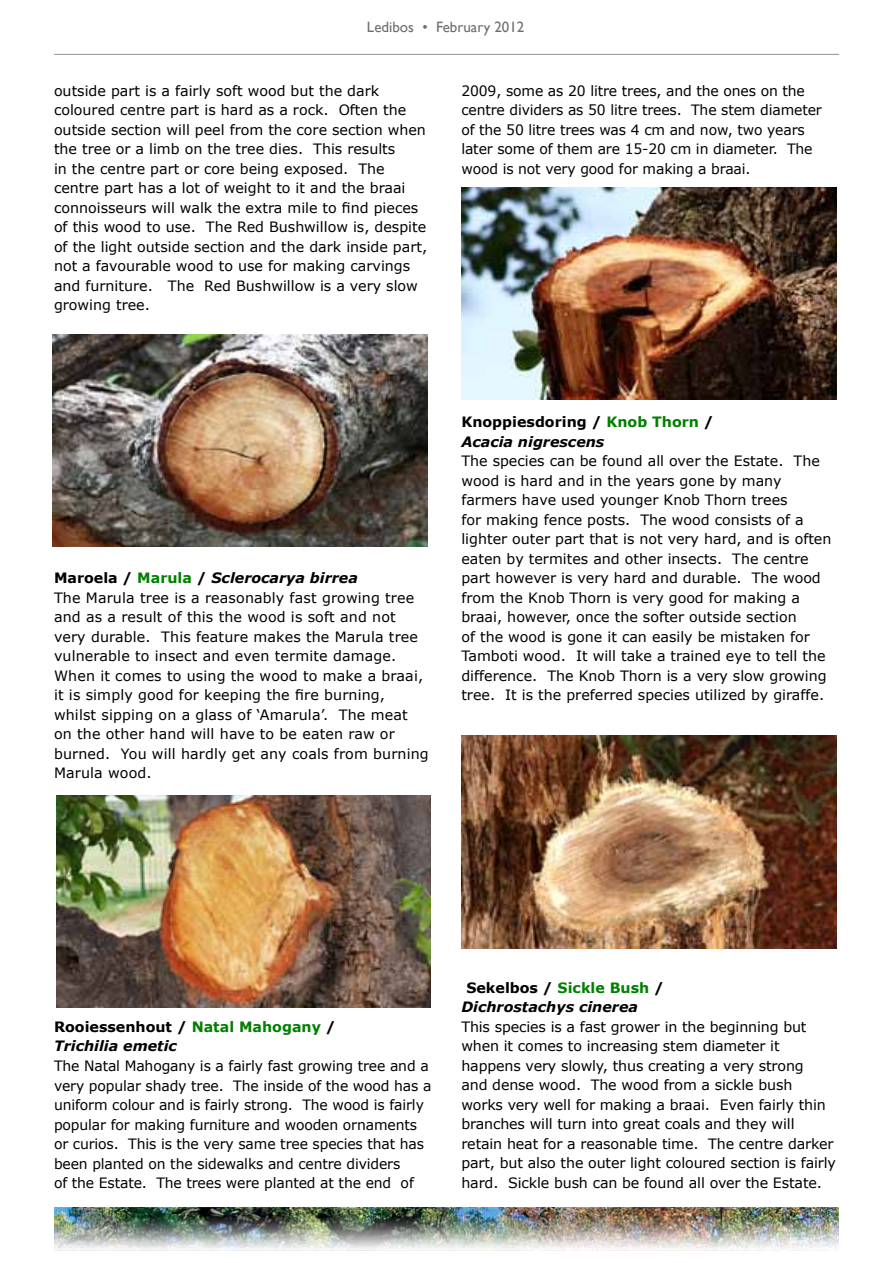
<style>
.page{position:relative;width:893px;height:1263px;background:#fff}
.page>*{position:absolute;margin:0;border:0;box-sizing:border-box;transform-origin:0 0}
.t1{font:15px "Gill Sans";color:#6d6e71}
.t2{font:14.25px/19.5px "Verdana";color:#000}
.t3{font:700 14.25px/19.5px "Verdana";color:#000}
.t4{font:italic 700 14.25px/19.5px "Verdana";color:#000}
.s1{font-weight:700}
.s2{font-weight:700;color:#008000}
.s3{font-weight:700;font-style:italic}
.s4{color:#008000}
.s5{font-style:italic}
.s6{font-style:normal}
.s7{font-style:normal;color:#008000}
</style>
<div class="page">
<img style="left:54px;top:1208px;width:785px;height:43px">
<hr style="left:54px;top:54px;width:785px;height:1px;background:#939598">
<img style="left:52px;top:334px;width:375px;height:213px">
<img style="left:57px;top:795px;width:373px;height:213px">
<img style="left:461px;top:187px;width:375px;height:213px">
<img style="left:461px;top:736px;width:375px;height:212px">
<p class="t1" style="left:367px;top:18px;width:159px">Ledibos • February 2012</p>
<p class="t2" style="left:54px;top:81px;width:375px">outside part is a fairly soft wood but the dark coloured centre part is hard as a rock. Often the outside section will peel from the core section when the tree or a limb on the tree dies. This results<br>in the centre part or core being exposed. The centre part has a lot of weight to it and the braai connoisseurs will walk the extra mile to find pieces of this wood to use. The Red Bushwillow is, despite of the light outside section and the dark inside part, not a favourable wood to use for making carvings and furniture. The Red Bushwillow is a very slow growing tree.</p>
<p class="t2" style="left:461px;top:81px;width:362px">2009, some as 20 litre trees, and the ones on the centre dividers as 50 litre trees. The stem diameter of the 50 litre trees was 4 cm and now, two years later some of them are 15-20 cm in diameter. The wood is not very good for making a braai.</p>
<p class="t2" style="left:54px;top:569px;width:376px"><span class="s1">Maroela /</span> <span class="s2">Marula</span> <span class="s1">/</span> <span class="s3">Sclerocarya birrea<br></span>The Marula tree is a reasonably fast growing tree and as a result of this the wood is soft and not very durable. This feature makes the Marula tree vulnerable to insect and even termite damage.<br>When it comes to using the wood to make a braai, it is simply good for keeping the fire burning, whilst sipping on a glass of ‘Amarula’. The meat on the other hand will have to be eaten raw or burned. You will hardly get any coals from burning Marula wood.</p>
<p class="t3" style="left:461px;top:413px;width:254px">Knoppiesdoring / <span class="s4">Knob Thorn</span> /<br><span class="s5">Acacia nigrescens</span></p>
<p class="t2" style="left:461px;top:452px;width:372px">The species can be found all over the Estate. The wood is hard and in the years gone by many farmers have used younger Knob Thorn trees<br>for making fence posts. The wood consists of a lighter outer part that is not very hard, and is often eaten by termites and other insects. The centre part however is very hard and durable. The wood from the Knob Thorn is very good for making a braai, however, once the softer outside section<br>of the wood is gone it can easily be mistaken for Tamboti wood. It will take a trained eye to tell the difference. The Knob Thorn is a very slow growing tree. It is the preferred species utilized by giraffe.</p>
<p class="t3" style="left:54px;top:1017px;width:283px">Rooiessenhout / <span class="s4">Natal Mahogany</span> /<br><span class="s5">Trichilia emetic</span></p>
<p class="t2" style="left:54px;top:1056px;width:379px">The Natal Mahogany is a fairly fast growing tree and a very popular shady tree. The inside of the wood has a uniform colour and is fairly strong. The wood is fairly popular for making furniture and wooden ornaments or curios. This is the very same tree species that has been planted on the sidewalks and centre dividers<br>of the Estate. The trees were planted at the end of</p>
<p class="t4" style="left:461px;top:978px;width:204px;text-indent:5px"><span class="s6">Sekelbos /</span> <span class="s7">Sickle Bush</span> <span class="s6">/<br></span>Dichrostachys cinerea</p>
<p class="t2" style="left:461px;top:1017px;width:376px">This species is a fast grower in the beginning but when it comes to increasing stem diameter it happens very slowly, thus creating a very strong<br>and dense wood. The wood from a sickle bush works very well for making a braai. Even fairly thin branches will turn into great coals and they will retain heat for a reasonable time. The centre darker part, but also the outer light coloured section is fairly hard. Sickle bush can be found all over the Estate.</p>
</div>
